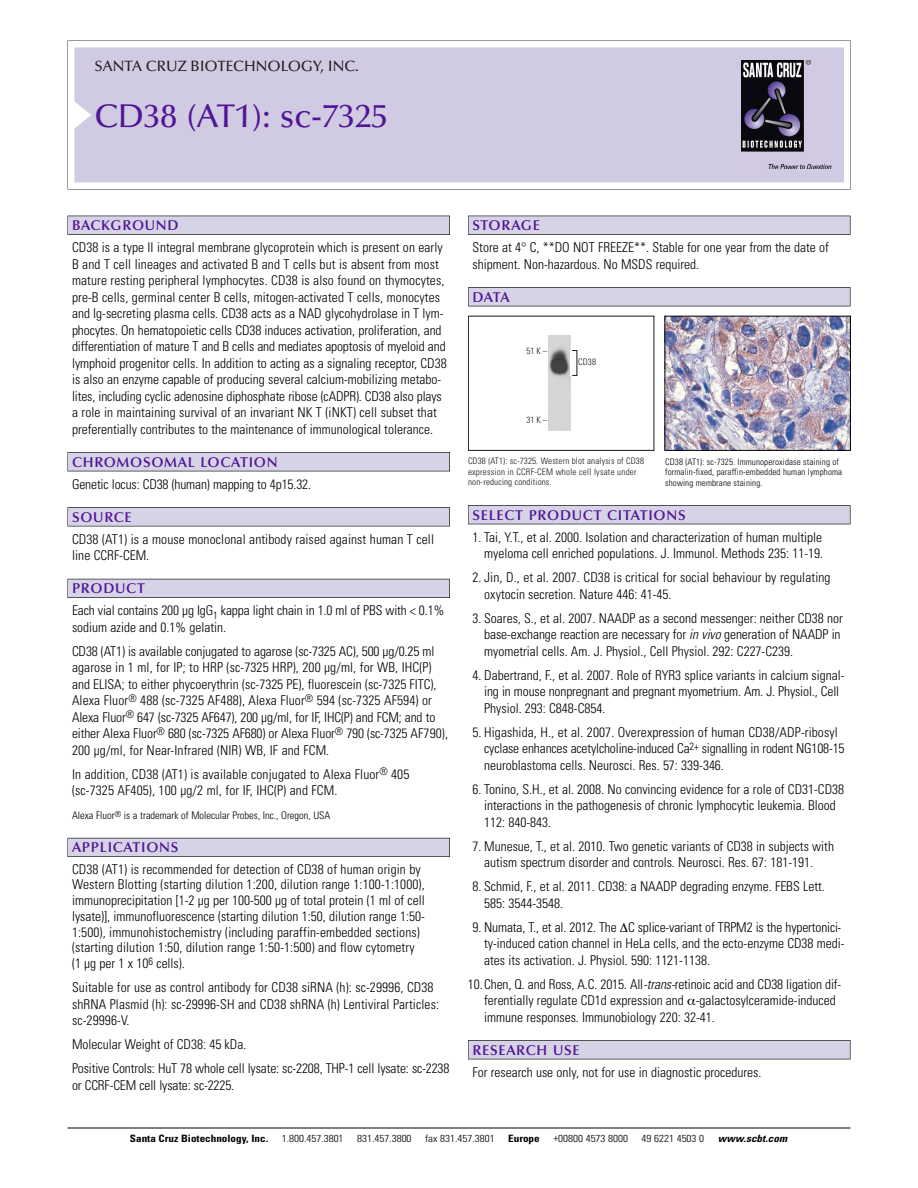
<style>
.page{position:relative;width:918px;height:1188px;background:#fff}
.page>*{position:absolute;margin:0;border:0;box-sizing:border-box;transform-origin:0 0}
.t1{font:500 33px "Optima";color:#511695}
.t2{font:500 15px "Optima";color:#231f20}
.t3{font:600 14.25px "Optima";letter-spacing:.05em;color:#511695}
.t4{font:300 condensed 13.5px/16.5px "Univers";color:#000}
.t5{font:300 condensed 10.5px "Univers";color:#000}
.t6{font:300 condensed 10.2px "Univers";color:#000;scale:1.1 1}
.t7{font:700 condensed 10.2px "Univers";color:#000;scale:1.1 1}
.t8{font:italic 700 condensed 10.2px "Univers";letter-spacing:.005em;color:#000;scale:1.1 1}
.t9{font:9px/10.5px "Univers Condensed Light+WVVABF";letter-spacing:.015em;color:#191919}
.t10{font:300 condensed 9px/10.5px "Univers";letter-spacing:.015em;color:#000}
.s1{font-style:italic}
</style>
<div class="page">
<svg style="left:68px;top:40px;width:783px;height:149px"></svg>
<div style="left:74px;top:47px;width:770px;height:135px;background:#d1cae3"></div>
<img style="left:741px;top:60px;width:90px;height:108px">
<div style="left:68px;top:216px;width:382px;height:19px;background:#525155"></div>
<div style="left:68px;top:216px;width:381px;height:18px;background:#d7d3e7"></div>
<div style="left:68px;top:452px;width:382px;height:19px;background:#525155"></div>
<div style="left:68px;top:453px;width:381px;height:18px;background:#d7d3e7"></div>
<div style="left:68px;top:507px;width:382px;height:19px;background:#545357"></div>
<div style="left:68px;top:508px;width:381px;height:18px;background:#d7d3e7"></div>
<div style="left:68px;top:579px;width:382px;height:19px;background:#54535a"></div>
<div style="left:68px;top:579px;width:381px;height:18px;background:#d7d3e7"></div>
<div style="left:68px;top:838px;width:382px;height:19px;background:#5b5a62"></div>
<div style="left:68px;top:838px;width:381px;height:18px;background:#d7d3e7"></div>
<div style="left:468px;top:216px;width:382px;height:19px;background:#525155"></div>
<div style="left:468px;top:216px;width:382px;height:18px;background:#d7d3e7"></div>
<div style="left:468px;top:287px;width:382px;height:19px;background:#525155"></div>
<div style="left:468px;top:288px;width:382px;height:18px;background:#d7d3e7"></div>
<div style="left:468px;top:505px;width:382px;height:19px;background:#525156"></div>
<div style="left:468px;top:506px;width:382px;height:18px;background:#d7d3e7"></div>
<div style="left:468px;top:1040px;width:382px;height:19px;background:#525155"></div>
<div style="left:468px;top:1041px;width:382px;height:18px;background:#d7d3e7"></div>
<hr style="left:68px;top:1128px;width:782px;height:1px;background:#000">
<img style="left:666px;top:318px;width:183px;height:131px">
<div style="left:664px;top:316px;width:187px;height:135px;border:1px solid #000"></div>
<div style="left:468px;top:316px;width:186px;height:135px;border:1px solid #191919"></div>
<img style="left:548px;top:336px;width:23px;height:95px">
<p class="t2" style="left:94px;top:61px;width:266px">SANTA CRUZ BIOTECHNOLOGY, INC.</p>
<h1 class="t1" style="left:94px;top:103px;width:295px">CD38 (AT1): sc-7325</h1>
<p class="t3" style="left:72px;top:219px;width:108px">BACKGROUND</p>
<p class="t4" style="left:72px;top:240px;width:376px">CD38 is a type II integral membrane glycoprotein which is present on early B and T cell lineages and activated B and T cells but is absent from most mature resting peripheral lymphocytes. CD38 is also found on thymocytes, pre-B cells, germinal center B cells, mitogen-activated T cells, monocytes and Ig-secreting plasma cells. CD38 acts as a NAD glycohydrolase in T lym&shy;phocytes. On hematopoietic cells CD38 induces activation, proliferation, and differentiation of mature T and B cells and mediates apoptosis of myeloid and lymphoid progenitor cells. In addition to acting as a signaling receptor, CD38 is also an enzyme capable of producing several calcium-mobilizing metabo&shy;lites, including cyclic adenosine diphosphate ribose (cADPR). CD38 also plays a role in maintaining survival of an invariant NK T (iNKT) cell subset that preferentially contributes to the maintenance of immunological tolerance.</p>
<p class="t3" style="left:72px;top:456px;width:207px">CHROMOSOMAL LOCATION</p>
<p class="t4" style="left:72px;top:477px;width:241px">Genetic locus: CD38 (human) mapping to 4p15.32.</p>
<p class="t3" style="left:72px;top:511px;width:61px">SOURCE</p>
<p class="t4" style="left:72px;top:532px;width:363px">CD38 (AT1) is a mouse monoclonal antibody raised against human T cell line CCRF-CEM.</p>
<p class="t3" style="left:72px;top:583px;width:74px">PRODUCT</p>
<p class="t4" style="left:72px;top:603px;width:374px">Each vial contains 200 µg IgG<sub>1</sub> kappa light chain in 1.0 ml of PBS with &lt; 0.1% sodium azide and 0.1% gelatin.</p>
<p class="t4" style="left:72px;top:644px;width:378px">CD38 (AT1) is available conjugated to agarose (sc-7325 AC), 500 µg/0.25 ml agarose in 1 ml, for IP; to HRP (sc-7325 HRP), 200 µg/ml, for WB, IHC(P) and ELISA; to either phycoerythrin (sc-7325 PE), fluorescein (sc-7325 FITC), Alexa Fluor<sup>®</sup> 488 (sc-7325 AF488), Alexa Fluor<sup>®</sup> 594 (sc-7325 AF594) or Alexa Fluor<sup>®</sup> 647 (sc-7325 AF647), 200 µg/ml, for IF, IHC(P) and FCM; and to either Alexa Fluor<sup>®</sup> 680 (sc-7325 AF680) or Alexa Fluor<sup>®</sup> 790 (sc-7325 AF790), 200 µg/ml, for Near-Infrared (NIR) WB, IF and FCM.</p>
<p class="t4" style="left:72px;top:767px;width:339px">In addition, CD38 (AT1) is available conjugated to Alexa Fluor<sup>®</sup> 405 (sc-7325 AF405), 100 µg/2 ml, for IF, IHC(P) and FCM.</p>
<p class="t5" style="left:72px;top:812px;width:260px">Alexa Fluor<sup>®</sup> is a trademark of Molecular Probes, Inc., Oregon, USA</p>
<p class="t3" style="left:72px;top:842px;width:108px">APPLICATIONS</p>
<p class="t4" style="left:72px;top:862px;width:354px;line-height:15.8px">CD38 (AT1) is recommended for detection of CD38 of human origin by Western Blotting (starting dilution 1:200, dilution range 1:100-1:1000), immunoprecipitation [1-2 µg per 100-500 µg of total protein (1 ml of cell lysate)], immunofluorescence (starting dilution 1:50, dilution range 1:50- 1:500), immunohistochemistry (including paraffin-embedded sections) (starting dilution 1:50, dilution range 1:50-1:500) and flow cytometry (1 µg per 1 x 10<sup>6</sup> cells).</p>
<p class="t4" style="left:72px;top:980px;width:369px">Suitable for use as control antibody for CD38 siRNA (h): sc-29996, CD38 shRNA Plasmid (h): sc-29996-SH and CD38 shRNA (h) Lentiviral Particles: sc-29996-V.</p>
<p class="t4" style="left:72px;top:1033px;width:379px;line-height:24px">Molecular Weight of CD38: 45 kDa.<br>Positive Controls: HuT 78 whole cell lysate: sc-2208, THP-1 cell lysate: sc-2238</p>
<p class="t4" style="left:72px;top:1078px;width:164px">or CCRF-CEM cell lysate: sc-2225.</p>
<p class="t3" style="left:473px;top:219px;width:69px">STORAGE</p>
<p class="t4" style="left:473px;top:240px;width:358px">Store at 4° C, **DO NOT FREEZE**. Stable for one year from the date of shipment. Non-hazardous. No MSDS required.</p>
<p class="t3" style="left:473px;top:291px;width:39px">DATA</p>
<p class="t9" style="left:526px;top:346px;width:22px">51K–</p>
<p class="t9" style="left:526px;top:416px;width:22px">31K–</p>
<p class="t9" style="left:578px;top:358px;width:19px">CD38</p>
<p class="t9" style="left:468px;top:457px;width:178px">CD38 (AT1): sc-7325. Western blot analysis of CD38 expression in CCRF-CEM whole cell lysate under non-reducing conditions.</p>
<p class="t10" style="left:665px;top:457px;width:179px">CD38 (AT1): sc-7325. Immunoperoxidase staining of formalin-fixed, paraffin-embedded human lymphoma showing membrane staining.</p>
<p class="t3" style="left:473px;top:509px;width:215px">SELECT PRODUCT CITATIONS</p>
<p class="t4" style="left:473px;top:530px;width:352px;text-align:right">1. Tai, Y.T., et al. 2000. Isolation and characterization of human multiple myeloma cell enriched populations. J. Immunol. Methods 235: 11-19.</p>
<p class="t4" style="left:484px;top:570px;width:348px;text-indent:-12px">2. Jin, D., et al. 2007. CD38 is critical for social behaviour by regulating oxytocin secretion. Nature 446: 41-45.</p>
<p class="t4" style="left:484px;top:611px;width:360px;text-indent:-12px">3. Soares, S., et al. 2007. NAADP as a second messenger: neither CD38 nor base-exchange reaction are necessary for <span class="s1">in vivo</span> generation of NAADP in myometrial cells. Am. J. Physiol., Cell Physiol. 292: C227-C239.</p>
<p class="t4" style="left:484px;top:668px;width:362px;text-indent:-12px">4. Dabertrand, F., et al. 2007. Role of RYR3 splice variants in calcium signal&shy;ing in mouse nonpregnant and pregnant myometrium. Am. J. Physiol., Cell<br>Physiol. 293: C848-C854.</p>
<p class="t4" style="left:484px;top:725px;width:362px;text-indent:-12px">5. Higashida, H., et al. 2007. Overexpression of human CD38/ADP-ribosyl cyclase enhances acetylcholine-induced Ca<sup>2+</sup> signalling in rodent NG108-15 neuroblastoma cells. Neurosci. Res. 57: 339-346.</p>
<p class="t4" style="left:484px;top:782px;width:361px;text-indent:-12px">6. Tonino, S.H., et al. 2008. No convincing evidence for a role of CD31-CD38 interactions in the pathogenesis of chronic lymphocytic leukemia. Blood<br>112: 840-843.</p>
<p class="t4" style="left:484px;top:839px;width:351px;text-indent:-12px">7. Munesue, T., et al. 2010. Two genetic variants of CD38 in subjects with autism spectrum disorder and controls. Neurosci. Res. 67: 181-191.</p>
<p class="t4" style="left:484px;top:879px;width:342px;text-indent:-12px">8. Schmid, F., et al. 2011. CD38: a NAADP degrading enzyme. FEBS Lett.<br>585: 3544-3548.</p>
<p class="t4" style="left:484px;top:920px;width:362px;text-indent:-12px">9. Numata, T., et al. 2012. The ∆C splice-variant of TRPM2 is the hypertonici&shy;ty-induced cation channel in HeLa cells, and the ecto-enzyme CD38 medi&shy;ates its activation. J. Physiol. 590: 1121-1138.</p>
<p class="t4" style="left:484px;top:977px;width:359px;text-indent:-16px">10.Chen, Q. and Ross, A.C. 2015. All<span class="s1">-trans-</span>retinoic acid and CD38 ligation dif&shy;ferentially regulate CD1d expression and -galactosylceramide-induced immune responses. Immunobiology 220: 32-41.</p>
<p class="t3" style="left:473px;top:1044px;width:109px">RESEARCH USE</p>
<p class="t4" style="left:473px;top:1065px;width:290px">For research use only, not for use in diagnostic procedures.</p>
<p class="t7" style="left:130px;top:1135px;width:127px">Santa Cruz Biotechnology, Inc.</p>
<p class="t6" style="left:282px;top:1135px;width:58px">1.800.457.3801</p>
<p class="t6" style="left:357px;top:1135px;width:51px">831.457.3800</p>
<p class="t6" style="left:425px;top:1135px;width:65px">fax 831.457.3801</p>
<p class="t7" style="left:508px;top:1135px;width:30px">Europe</p>
<p class="t6" style="left:553px;top:1135px;width:69px">+00800 4573 8000</p>
<p class="t6" style="left:642px;top:1135px;width:58px">49 6221 4503 0</p>
<p class="t8" style="left:718px;top:1135px;width:64px">www.scbt.com</p>
</div>
